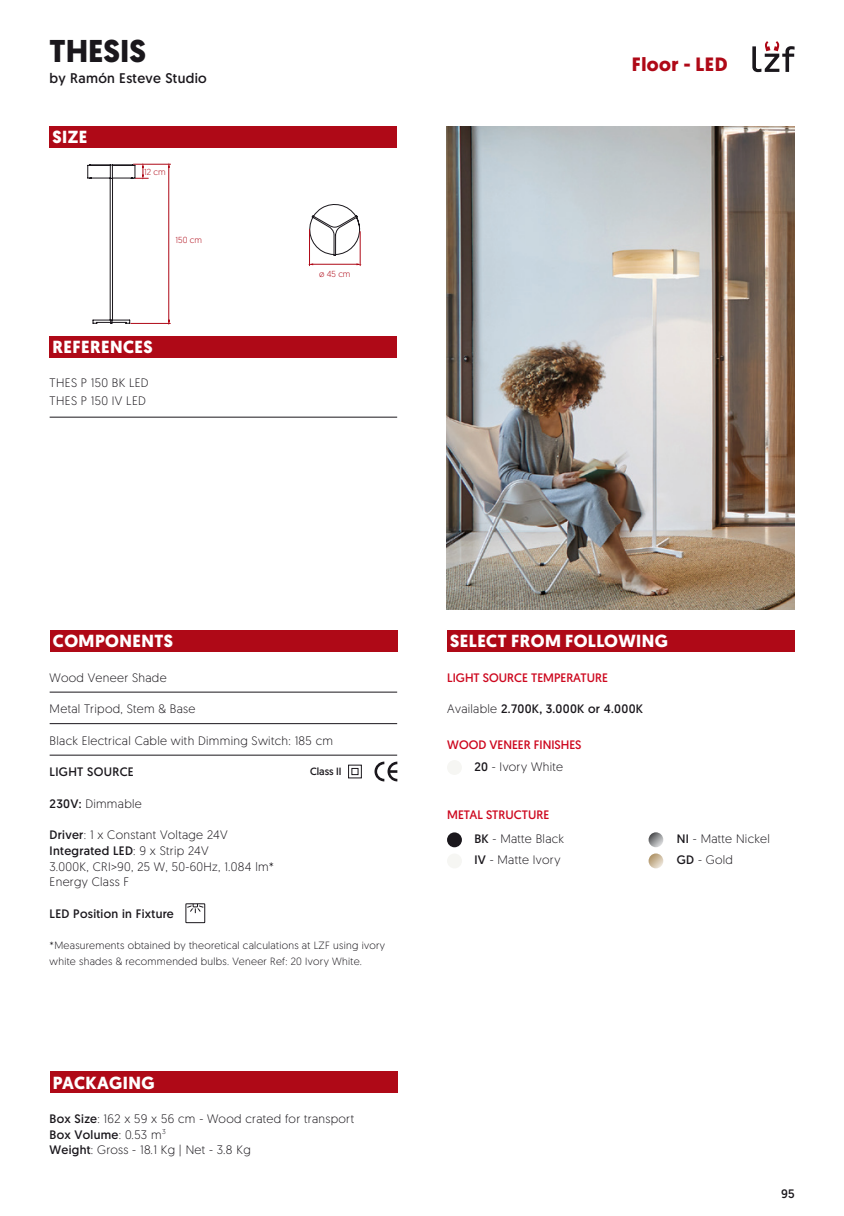
<style>
.page{position:relative;width:844px;height:1216px;background:#fff}
.page>*{position:absolute;margin:0;border:0;box-sizing:border-box;transform-origin:0 0}
.t1{font:700 31.5px "Geomanist";color:#1a171c}
.t2{font:700 19.25px "Geomanist";letter-spacing:.025em;color:#af0917}
.t3{font:700 17.5px "Geomanist";letter-spacing:.025em;color:#fff}
.t4{font:14px "Geomanist";letter-spacing:.025em;color:#1a171c}
.t5{font:300 12.25px/15.8px "Geomanist";letter-spacing:.025em;color:#1a171c}
.t6{font:12.25px/24.5px "Geomanist";color:#cd071e}
.t7{font:12.25px "Geomanist";letter-spacing:.025em;color:#1a171c}
.t8{font:300 10.5px/15.8px "Geomanist";letter-spacing:.025em;color:#1a171c}
.t9{font:10.5px "Geomanist";color:#1a171c}
.t10{font:300 8.75px "Geomanist";color:#af0917}
.s1{font-weight:400}
.s2{font-weight:300}
.s3{color:#1a171c}
.s4{font-weight:300;color:#1a171c}
</style>
<div class="page">
<svg style="left:752px;top:41px;width:42px;height:31px"></svg>
<div style="left:447px;top:630px;width:347px;height:21px;background:#af0917"></div>
<div style="left:50px;top:126px;width:347px;height:21px;background:#af0917"></div>
<div style="left:50px;top:336px;width:347px;height:21px;background:#af0917"></div>
<div style="left:50px;top:1071px;width:347px;height:21px;background:#af0917"></div>
<div style="left:50px;top:630px;width:347px;height:21px;background:#af0917"></div>
<img style="left:446px;top:126px;width:347px;height:483px">
<svg style="left:309px;top:204px;width:51px;height:52px"></svg>
<hr style="left:312px;top:264px;width:45px;height:1px;background:#af0917">
<hr style="left:309px;top:229px;width:1px;height:37px;background:#af0917">
<hr style="left:360px;top:231px;width:1px;height:35px;background:#af0917">
<hr style="left:168px;top:167px;width:1px;height:153px;background:#af0917">
<hr style="left:131px;top:323px;width:39px;height:1px;background:#af0917">
<hr style="left:133px;top:164px;width:37px;height:1px;background:#af0917">
<hr style="left:112px;top:178px;width:1px;height:142px;background:#1a171c">
<hr style="left:110px;top:178px;width:1px;height:142px;background:#1a171c">
<svg style="left:93px;top:320px;width:37px;height:4px"></svg>
<svg style="left:87px;top:165px;width:61px;height:14px"></svg>
<hr style="left:50px;top:691px;width:347px;height:1px;background:#1a171c">
<hr style="left:50px;top:723px;width:347px;height:1px;background:#1a171c">
<hr style="left:50px;top:754px;width:347px;height:1px;background:#1a171c">
<div style="left:348px;top:764px;width:14px;height:14px;border:1px solid #1a171c"></div>
<div style="left:351px;top:768px;width:7px;height:7px;border:1px solid #1a171c"></div>
<svg style="left:374px;top:761px;width:23px;height:20px"></svg>
<svg style="left:188px;top:905px;width:15px;height:8px"></svg>
<div style="left:186px;top:903px;width:19px;height:19px;border:1px solid #1a171c"></div>
<hr style="left:50px;top:417px;width:347px;height:1px;background:#1a171c">
<div style="left:447px;top:832px;width:15px;height:15px;background:#1a171c;border-radius:50%"></div>
<div style="left:447px;top:853px;width:15px;height:15px;background:#f6f6f3;border-radius:50%"></div>
<div style="left:447px;top:760px;width:15px;height:15px;background:#f6f6f3;border-radius:50%"></div>
<svg style="left:648px;top:853px;width:15px;height:15px"></svg>
<svg style="left:648px;top:832px;width:15px;height:15px"></svg>
<h1 class="t1" style="left:50px;top:30px;width:98px">THESIS</h1>
<p class="t4" style="left:50px;top:69px;width:159px">by Ramón Esteve Studio</p>
<h3 class="t3" style="left:52px;top:125px;width:36px">SIZE</h3>
<p class="t10" style="left:144px;top:166px;width:23px">12 cm</p>
<p class="t10" style="left:175px;top:234px;width:28px">150 cm</p>
<h3 class="t3" style="left:52px;top:335px;width:102px">REFERENCES</h3>
<p class="t5" style="left:50px;top:373px;width:100px;line-height:18px">THES P 150 BK LED<br>THES P 150 IV LED</p>
<p class="t10" style="left:319px;top:268px;width:33px">ø 45 cm</p>
<h2 class="t2" style="left:631px;top:51px;width:97px">Floor - LED</h2>
<h3 class="t3" style="left:53px;top:629px;width:122px">COMPONENTS</h3>
<p class="t5" style="left:50px;top:669px;width:118px">Wood Veneer Shade</p>
<p class="t5" style="left:50px;top:700px;width:147px">Metal Tripod, Stem &amp; Base</p>
<p class="t5" style="left:50px;top:732px;width:285px">Black Electrical Cable with Dimming Switch: 185 cm</p>
<p class="t7" style="left:50px;top:763px;width:86px">LIGHT SOURCE</p>
<p class="t5" style="left:50px;top:795px;width:94px"><span class="s1">230V:</span> Dimmable</p>
<p class="t5" style="left:50px;top:826px;width:226px"><span class="s1">Driver</span>: 1 x Constant Voltage 24V<br><span class="s1">Integrated LED</span>: 9 x Strip 24V<br>3.000K, CRI&gt;90, 25 W, 50-60Hz, 1.084 lm*<br>Energy Class F</p>
<p class="t7" style="left:50px;top:905px;width:126px">LED Position in Fixture</p>
<p class="t8" style="left:50px;top:937px;width:337px">*Measurements obtained by theoretical calculations at LZF using ivory white shades &amp; recommended bulbs. Veneer Ref: 20 Ivory White.</p>
<p class="t9" style="left:310px;top:764px;width:33px">Class II</p>
<h3 class="t3" style="left:53px;top:1070px;width:103px">PACKAGING</h3>
<p class="t5" style="left:50px;top:1110px;width:306px"><span class="s1">Box Size</span>: 162 x 59 x 56 cm - Wood crated for transport<br><span class="s1">Box Volume</span>: 0.53 m<sup>3<br></sup><span class="s1">Weight</span>: Gross - 18.1 Kg | Net - 3.8 Kg</p>
<h3 class="t3" style="left:450px;top:629px;width:219px">SELECT FROM FOLLOWING</h3>
<p class="t6" style="left:447px;top:664px;width:162px">LIGHT SOURCE TEMPERATURE</p>
<p class="t7" style="left:447px;top:700px;width:197px"><span class="s2">Available</span> 2.700K, 3.000K or 4.000K</p>
<p class="t6" style="left:447px;top:732px;width:136px">WOOD VENEER FINISHES</p>
<p class="t5" style="left:474px;top:758px;width:90px"><span class="s1">20</span> - Ivory White</p>
<p class="t6" style="left:474px;top:802px;width:91px;text-indent:-27px">METAL STRUCTURE<br><span class="s3">BK</span> <span class="s4">- Matte Black</span></p>
<p class="t5" style="left:474px;top:851px;width:88px"><span class="s1">IV</span> - Matte Ivory</p>
<p class="t5" style="left:676px;top:828px;width:95px;line-height:21px"><span class="s1">NI</span> - Matte Nickel<br><span class="s1">GD</span> - Gold</p>
<p class="t7" style="left:781px;top:1185px;width:15px">95</p>
</div>
